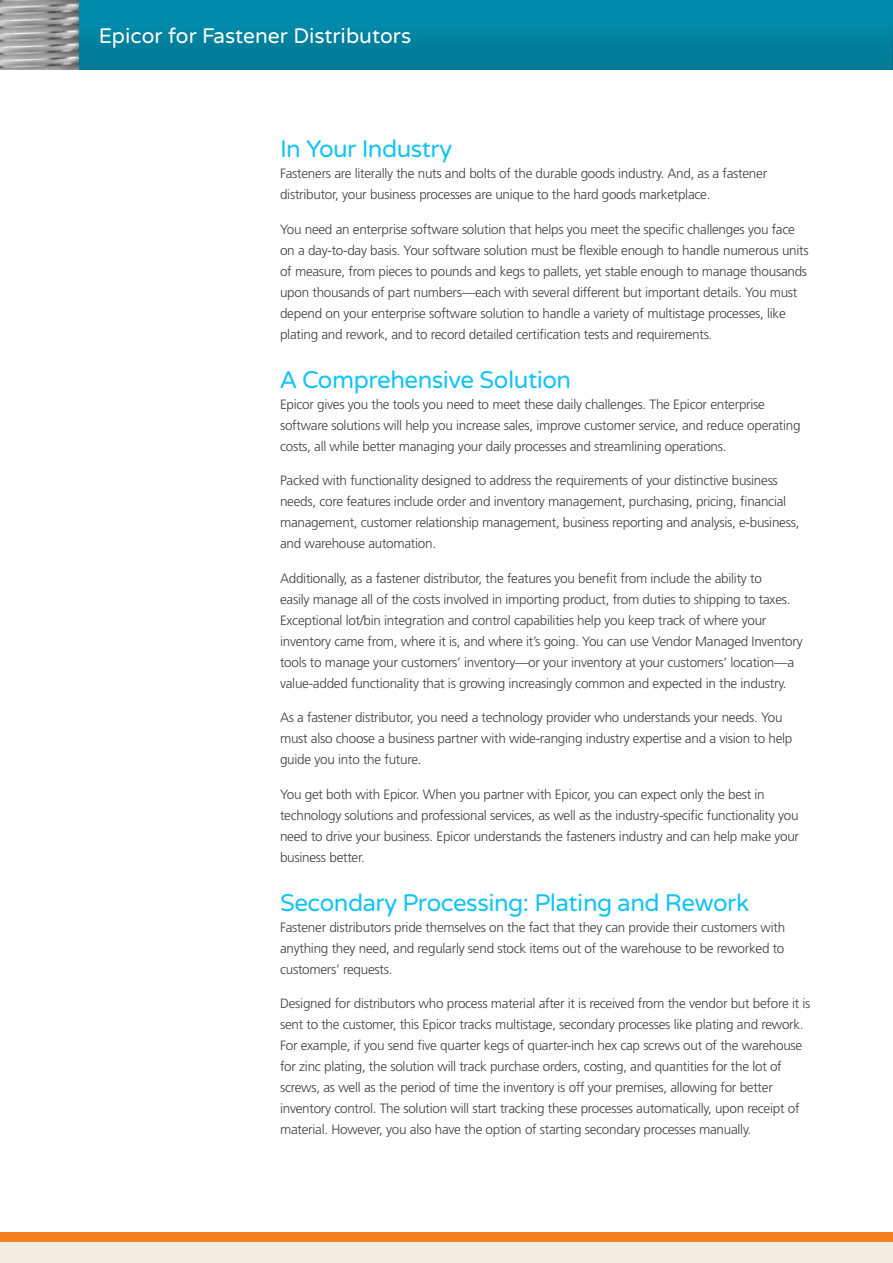
<style>
.page{position:relative;width:893px;height:1263px;background:#fff}
.page>*{position:absolute;margin:0;border:0;box-sizing:border-box;transform-origin:0 0}
.Body_Heading{font:24px "Varela Round";letter-spacing:-.02em;color:#12c3f4}
.t1{font:21px "Varela Round";color:#fff}
.Body_Copy{font:300 13.5px/21px "Frutiger LT Std";letter-spacing:-.02em;color:#414042}
</style>
<div class="page">
<div style="left:0;top:1232px;width:893px;height:10px;background:#f58220"></div>
<div style="left:0;top:1242px;width:893px;height:21px;background:#f0ede0"></div>
<div style="left:0;top:0;width:893px;height:70px;background:#0084a2"></div>
<svg style="left:892px;top:37px;width:1px;height:33px"></svg>
<img style="left:0;top:0;width:79px;height:69px">
<h2 class="t1" style="left:99px;top:24px;width:314px">Epicor for Fastener Distributors</h2>
<p class="Body_Heading" style="left:280px;top:135px;width:174px">In Your Industry</p>
<p class="Body_Copy" style="left:280px;top:163px;width:489px">Fasteners are literally the nuts and bolts of the durable goods industry. And, as a fastener distributor, your business processes are unique to the hard goods marketplace.</p>
<p class="Body_Copy" style="left:280px;top:219px;width:530px">You need an enterprise software solution that helps you meet the specific challenges you face on a day-to-day basis. Your software solution must be flexible enough to handle numerous units of measure, from pieces to pounds and kegs to pallets, yet stable enough to manage thousands upon thousands of part numbers—each with several different but important details. You must depend on your enterprise software solution to handle a variety of multistage processes, like plating and rework, and to record detailed certification tests and requirements.</p>
<p class="Body_Heading" style="left:280px;top:366px;width:293px">A Comprehensive Solution</p>
<p class="Body_Copy" style="left:280px;top:394px;width:522px">Epicor gives you the tools you need to meet these daily challenges. The Epicor enterprise software solutions will help you increase sales, improve customer service, and reduce operating costs, all while better managing your daily processes and streamlining operations.</p>
<p class="Body_Copy" style="left:280px;top:470px;width:521px">Packed with functionality designed to address the requirements of your distinctive business needs, core features include order and inventory management, purchasing, pricing, financial management, customer relationship management, business reporting and analysis, e-business, and warehouse automation.</p>
<p class="Body_Copy" style="left:280px;top:568px;width:524px">Additionally, as a fastener distributor, the features you benefit from include the ability to<br>easily manage all of the costs involved in importing product, from duties to shipping to taxes.<br>Exceptional lot/bin integration and control capabilities help you keep track of where your inventory came from, where it is, and where it’s going. You can use Vendor Managed Inventory tools to manage your customers’ inventory—or your inventory at your customers’ location—a value-added functionality that is growing increasingly common and expected in the industry.</p>
<p class="Body_Copy" style="left:280px;top:707px;width:514px">As a fastener distributor, you need a technology provider who understands your needs. You must also choose a business partner with wide-ranging industry expertise and a vision to help guide you into the future.</p>
<p class="Body_Copy" style="left:280px;top:784px;width:521px">You get both with Epicor. When you partner with Epicor, you can expect only the best in technology solutions and professional services, as well as the industry-specific functionality you need to drive your business. Epicor understands the fasteners industry and can help make your business better.</p>
<p class="Body_Heading" style="left:280px;top:889px;width:471px">Secondary Processing: Plating and Rework</p>
<p class="Body_Copy" style="left:280px;top:917px;width:507px;text-align:justify">Fastener distributors pride themselves on the fact that they can provide their customers with anything they need, and regularly send stock items out of the warehouse to be reworked to customers’ requests.</p>
<p class="Body_Copy" style="left:280px;top:993px;width:532px">Designed for distributors who process material after it is received from the vendor but before it is sent to the customer, this Epicor tracks multistage, secondary processes like plating and rework.<br>For example, if you send five quarter kegs of quarter-inch hex cap screws out of the warehouse for zinc plating, the solution will track purchase orders, costing, and quantities for the lot of screws, as well as the period of time the inventory is off your premises, allowing for better inventory control. The solution will start tracking these processes automatically, upon receipt of material. However, you also have the option of starting secondary processes manually.</p>
</div>
